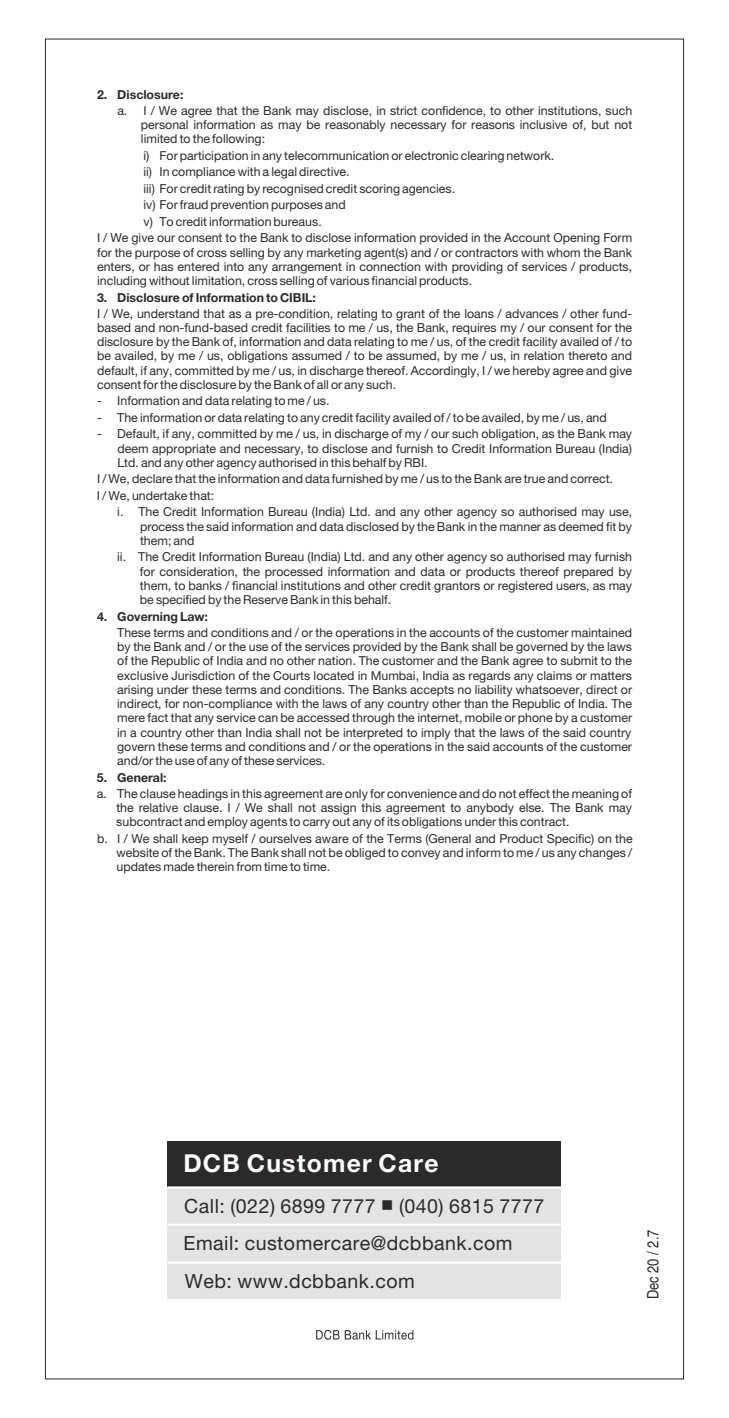
<style>
.page{position:relative;width:729px;height:1418px;background:#fff}
.page>*{position:absolute;margin:0;border:0;box-sizing:border-box;transform-origin:0 0}
.t1{font:24.75px "Helvetica Neue LT 75 Bd";letter-spacing:.05em;color:#fefefe}
.t2{font:19.57px/37.6px "Helvetica Neue LT 55 Rm";letter-spacing:.025em;color:#2b2a29}
.t3{font:condensed 15.75px "Helvetica";color:#2b2a29}
.t4{font:12.38px/14.2px "Helvetica Neue CE";color:#2b2a29;text-align:justify}
.t5{font:700 12.38px "Helvetica Neue CE";color:#2b2a29}
</style>
<div class="page">
<div style="left:167px;top:1186px;width:394px;height:113px;background:#e3e3e3"></div>
<div style="left:167px;top:1140px;width:394px;height:46px;background:#2b2a29"></div>
<svg style="left:167px;top:1224px;width:394px;height:1px"></svg>
<svg style="left:167px;top:1186px;width:394px;height:2px"></svg>
<svg style="left:167px;top:1261px;width:394px;height:2px"></svg>
<svg style="left:316px;top:1330px;width:97px;height:9px"></svg>
<p class="t5" style="left:97px;top:90px;width:88px">2. Disclosure:</p>
<p class="t4" style="left:141px;top:105px;width:493px;text-indent:-24px">a. I / We agree that the Bank may disclose, in strict confidence, to other institutions, such personal information as may be reasonably necessary for reasons inclusive of, but not limited to the following:</p>
<p class="t4" style="left:143px;top:150px;width:412px">i) For participation in any telecommunication or electronic clearing network.</p>
<p class="t4" style="left:143px;top:181px;width:313px;line-height:16.4px">iii) For credit rating by recognised credit scoring agencies. iv) For fraud prevention purposes and</p>
<p class="t4" style="left:143px;top:166px;width:208px">ii) In compliance with a legal directive.</p>
<p class="t4" style="left:143px;top:215px;width:180px">v) To credit information bureaus.</p>
<p class="t4" style="left:97px;top:232px;width:537px">I / We give our consent to the Bank to disclose information provided in the Account Opening Form for the purpose of cross selling by any marketing agent(s) and / or contractors with whom the Bank enters, or has entered into any arrangement in connection with providing of services / products, including without limitation, cross selling of various financial products.</p>
<p class="t5" style="left:97px;top:293px;width:221px">3. Disclosure of Information to CIBIL:</p>
<p class="t4" style="left:97px;top:307px;width:537px">I / We, understand that as a pre-condition, relating to grant of the loans / advances / other fund&shy;based and non-fund-based credit facilities to me / us, the Bank, requires my / our consent for the disclosure by the Bank of, information and data relating to me / us, of the credit facility availed of / to be availed, by me / us, obligations assumed / to be assumed, by me / us, in relation thereto and default, if any, committed by me / us, in discharge thereof. Accordingly, I / we hereby agree and give consent for the disclosure by the Bank of all or any such.</p>
<p class="t4" style="left:97px;top:395px;width:234px">- Information and data relating to me / us.</p>
<p class="t4" style="left:117px;top:428px;width:516px;text-indent:-20px">- Default, if any, committed by me / us, in discharge of my / our such obligation, as the Bank may deem appropriate and necessary, to disclose and furnish to Credit Information Bureau (India)<br>Ltd. and any other agency authorised in this behalf by RBI.</p>
<p class="t4" style="left:97px;top:412px;width:511px">- The information or data relating to any credit facility availed of / to be availed, by me / us, and</p>
<p class="t4" style="left:97px;top:473px;width:517px">I / We, declare that the information and data furnished by me / us to the Bank are true and correct.</p>
<p class="t4" style="left:97px;top:489px;width:119px">I / We, undertake that:</p>
<p class="t4" style="left:140px;top:506px;width:494px;text-indent:-23px">i. The Credit Information Bureau (India) Ltd. and any other agency so authorised may use, process the said information and data disclosed by the Bank in the manner as deemed fit by them; and</p>
<p class="t4" style="left:140px;top:551px;width:494px;text-indent:-23px">ii. The Credit Information Bureau (India) Ltd. and any other agency so authorised may furnish for consideration, the processed information and data or products thereof prepared by them, to banks / financial institutions and other credit grantors or registered users, as may be specified by the Reserve Bank in this behalf.</p>
<p class="t5" style="left:97px;top:612px;width:113px">4. Governing Law:</p>
<p class="t4" style="left:117px;top:626px;width:516px">These terms and conditions and / or the operations in the accounts of the customer maintained by the Bank and / or the use of the services provided by the Bank shall be governed by the laws of the Republic of India and no other nation. The customer and the Bank agree to submit to the exclusive Jurisdiction of the Courts located in Mumbai, India as regards any claims or matters arising under these terms and conditions. The Banks accepts no liability whatsoever, direct or indirect, for non-compliance with the laws of any country other than the Republic of India. The mere fact that any service can be accessed through the internet, mobile or phone by a customer in a country other than India shall not be interpreted to imply that the laws of the said country govern these terms and conditions and / or the operations in the said accounts of the customer and/or the use of any of these services.</p>
<p class="t5" style="left:97px;top:773px;width:71px">5. General:</p>
<p class="t4" style="left:116px;top:787px;width:517px;text-indent:-19px">a. The clause headings in this agreement are only for convenience and do not effect the meaning of the relative clause. I / We shall not assign this agreement to anybody else. The Bank may subcontract and employ agents to carry out any of its obligations under this contract.</p>
<p class="t4" style="left:116px;top:832px;width:518px;text-indent:-19px">b. I / We shall keep myself / ourselves aware of the Terms (General and Product Specific) on the website of the Bank. The Bank shall not be obliged to convey and inform to me / us any changes / updates made therein from time to time.</p>
<h1 class="t1" style="left:183px;top:1152px;width:257px">DCB Customer Care</h1>
<h2 class="t2" style="left:184px;top:1188px;width:362px">Call: (022) 6899 7777 ■ (040) 6815 7777<br>Email: customercare@dcbbank.com<br>Web: www.dcbbank.com</h2>
<p class="t3" style="left:647px;top:1299px;width:71px;rotate:-90deg">Dec 20 / 2.7</p>
</div>
